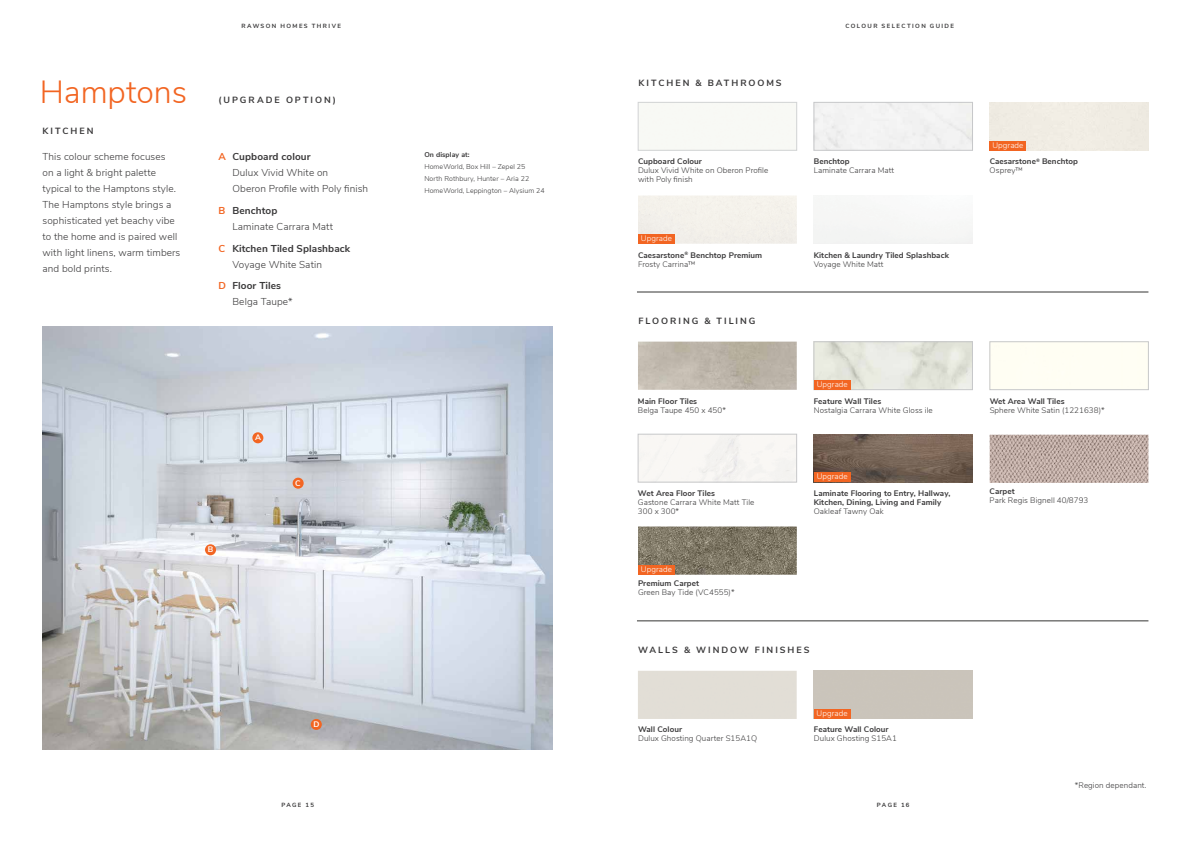
<style>
.page{position:relative;width:1191px;height:842px;background:#fff}
.page>*{position:absolute;margin:0;border:0;box-sizing:border-box;transform-origin:0 0}
.t1{font:300 32px "Nunito Sans";color:#f26522}
.t2{font:300 10px/16px "Nunito Sans";letter-spacing:.01em;color:#393839}
.t3{font:700 10px/16px "Nunito Sans";letter-spacing:.01em;color:#393839}
.t4{font:700 9px "Nunito Sans";letter-spacing:.22em;color:#393839}
.t5{font:300 8px/9px "Nunito Sans";letter-spacing:.01em;color:#393839}
.t6{font:700 8px/9px "Nunito Sans";letter-spacing:.01em;color:#393839}
.t7{font:300 8px "Nunito Sans";letter-spacing:.01em;color:#fff}
.t8{font:700 8px "Nunito Sans";color:#fff}
.t9{font:300 7px/12px "Nunito Sans";letter-spacing:.01em;color:#393839}
.t10{font:700 7px "Nunito Sans";letter-spacing:.01em;color:#393839}
.t11{font:700 6px "Nunito Sans";letter-spacing:.235em;color:#393839}
.s1{font-weight:700;color:#f26522}
.s2{font-weight:700}
.s3{color:#f26522}
.s4{font-weight:300}
</style>
<div class="page">
<img style="left:43px;top:327px;width:510px;height:422px">
<div style="left:252px;top:432px;width:11px;height:11px;background:#f26522;border-radius:50%"></div>
<div style="left:205px;top:544px;width:11px;height:11px;background:#f26522;border-radius:50%"></div>
<div style="left:293px;top:478px;width:11px;height:11px;background:#f26522;border-radius:50%"></div>
<div style="left:311px;top:719px;width:11px;height:11px;background:#f26522;border-radius:50%"></div>
<div style="left:638px;top:102px;width:159px;height:48px;border:1px solid #d1d3d4"></div>
<div style="left:814px;top:102px;width:158px;height:48px;border:1px solid #c7c8ca"></div>
<div style="left:989px;top:342px;width:159px;height:48px;border:1px solid #c7c8ca"></div>
<div style="left:638px;top:434px;width:158px;height:48px;border:1px solid #c7c8ca"></div>
<div style="left:813px;top:671px;width:159px;height:48px;background:#cac4bb"></div>
<img style="left:989px;top:435px;width:159px;height:48px">
<hr style="left:637px;top:292px;width:511px;height:1px;background:#343433">
<hr style="left:637px;top:621px;width:511px;height:1px;background:#343433">
<img style="left:815px;top:344px;width:155px;height:44px">
<div style="left:813px;top:342px;width:159px;height:48px;border:1px solid #c7c8ca"></div>
<img style="left:814px;top:434px;width:158px;height:48px">
<img style="left:638px;top:526px;width:159px;height:49px">
<div style="left:989px;top:141px;width:37px;height:9px;background:#f26522"></div>
<div style="left:638px;top:234px;width:37px;height:10px;background:#f26522"></div>
<div style="left:814px;top:380px;width:36px;height:10px;background:#f26522"></div>
<div style="left:814px;top:473px;width:36px;height:9px;background:#f26522"></div>
<div style="left:638px;top:565px;width:37px;height:10px;background:#f26522"></div>
<div style="left:813px;top:709px;width:37px;height:10px;background:#f26522"></div>
<h1 class="t1" style="left:40px;top:69px;width:149px">Hamptons</h1>
<p class="t4" style="left:43px;top:124px;width:53px">KITCHEN</p>
<p class="t2" style="left:43px;top:148px;width:139px">This colour scheme focuses<br>on a light &amp; bright palette typical to the Hamptons style.<br>The Hamptons style brings a sophisticated yet beachy vibe to the home and is paired well with light linens, warm timbers and bold prints.</p>
<p class="t11" style="left:241px;top:22px;width:101px">RAWSON HOMES THRIVE</p>
<p class="t11" style="left:845px;top:22px;width:110px">COLOUR SELECTION GUIDE</p>
<p class="t4" style="left:218px;top:93px;width:119px">(UPGRADE OPTION)</p>
<p class="t2" style="left:232px;top:148px;width:137px;text-indent:-14px"><span class="s1">A</span> <span class="s2">Cupboard colour<br></span>Dulux Vivid White on<br>Oberon Profile with Poly finish</p>
<p class="t2" style="left:232px;top:202px;width:102px;text-indent:-14px"><span class="s1">B</span> <span class="s2">Benchtop<br></span>Laminate Carrara Matt</p>
<p class="t3" style="left:232px;top:240px;width:119px;text-indent:-14px"><span class="s3">C</span> Kitchen Tiled Splashback<br><span class="s4">Voyage White Satin</span></p>
<p class="t2" style="left:232px;top:277px;width:62px;text-indent:-14px"><span class="s1">D</span> <span class="s2">Floor Tiles<br></span>Belga Taupe*</p>
<p class="t8" style="left:208px;top:544px;width:7px">B</p>
<p class="t8" style="left:255px;top:432px;width:7px">A</p>
<p class="t8" style="left:295px;top:477px;width:7px">C</p>
<p class="t10" style="left:424px;top:150px;width:47px">On display at:</p>
<p class="t9" style="left:424px;top:160px;width:122px">HomeWorld, Box Hill – Zepel 25<br>North Rothbury, Hunter – Aria 22<br>HomeWorld, Leppington – Alysium 24</p>
<p class="t4" style="left:638px;top:76px;width:145px">KITCHEN &amp; BATHROOMS</p>
<p class="t6" style="left:638px;top:157px;width:65px">Cupboard Colour</p>
<p class="t5" style="left:638px;top:166px;width:132px">Dulux Vivid White on Oberon Profile with Poly finish</p>
<p class="t7" style="left:641px;top:232px;width:33px">Upgrade</p>
<p class="t6" style="left:638px;top:250px;width:126px">Caesarstone<sup>®</sup> Benchtop Premium<br><span class="s4">Frosty Carrina™</span></p>
<p class="t4" style="left:638px;top:314px;width:118px">FLOORING &amp; TILING</p>
<p class="t6" style="left:638px;top:396px;width:61px">Main Floor Tiles</p>
<p class="t5" style="left:638px;top:405px;width:89px">Belga Taupe 450 x 450*</p>
<p class="t6" style="left:638px;top:489px;width:78px">Wet Area Floor Tiles</p>
<p class="t5" style="left:638px;top:498px;width:118px">Gastone Carrara White Matt Tile<br>300 x 300*</p>
<p class="t7" style="left:641px;top:563px;width:33px">Upgrade</p>
<p class="t6" style="left:638px;top:578px;width:62px">Premium Carpet</p>
<p class="t5" style="left:638px;top:587px;width:98px">Green Bay Tide (VC4555)*</p>
<p class="t6" style="left:814px;top:157px;width:37px">Benchtop</p>
<p class="t5" style="left:814px;top:166px;width:82px">Laminate Carrara Matt</p>
<p class="t6" style="left:814px;top:250px;width:137px">Kitchen &amp; Laundry Tiled Splashback</p>
<p class="t5" style="left:814px;top:259px;width:71px">Voyage White Matt</p>
<p class="t7" style="left:816px;top:378px;width:33px">Upgrade</p>
<p class="t6" style="left:813px;top:396px;width:69px">Feature Wall Tiles</p>
<p class="t5" style="left:813px;top:405px;width:121px">Nostalgia Carrara White Gloss ile</p>
<p class="t7" style="left:816px;top:471px;width:33px">Upgrade</p>
<p class="t6" style="left:814px;top:489px;width:138px">Laminate Flooring to Entry, Hallway,<br>Kitchen, Dining, Living and Family</p>
<p class="t5" style="left:814px;top:507px;width:71px">Oakleaf Tawny Oak</p>
<p class="t4" style="left:638px;top:643px;width:173px">WALLS &amp; WINDOW FINISHES</p>
<p class="t8" style="left:314px;top:719px;width:8px">D</p>
<p class="t6" style="left:638px;top:725px;width:46px">Wall Colour</p>
<p class="t5" style="left:638px;top:734px;width:121px">Dulux Ghosting Quarter S15A1Q</p>
<p class="t7" style="left:816px;top:707px;width:33px">Upgrade</p>
<p class="t6" style="left:814px;top:725px;width:76px">Feature Wall Colour</p>
<p class="t5" style="left:814px;top:734px;width:85px">Dulux Ghosting S15A1</p>
<p class="t11" style="left:281px;top:800px;width:34px">PAGE 15</p>
<p class="t11" style="left:877px;top:800px;width:34px">PAGE 16</p>
<p class="t7" style="left:992px;top:139px;width:33px">Upgrade</p>
<p class="t6" style="left:989px;top:157px;width:90px">Caesarstone<sup>®</sup> Benchtop<br><span class="s4">Osprey™</span></p>
<p class="t6" style="left:989px;top:396px;width:76px">Wet Area Wall Tiles</p>
<p class="t5" style="left:989px;top:405px;width:117px">Sphere White Satin (1221638)*</p>
<p class="t6" style="left:989px;top:486px;width:27px">Carpet</p>
<p class="t5" style="left:989px;top:495px;width:100px">Park Regis Bignell 40/8793</p>
<p class="t5" style="left:1074px;top:780px;width:73px">*Region dependant.</p>
</div>
